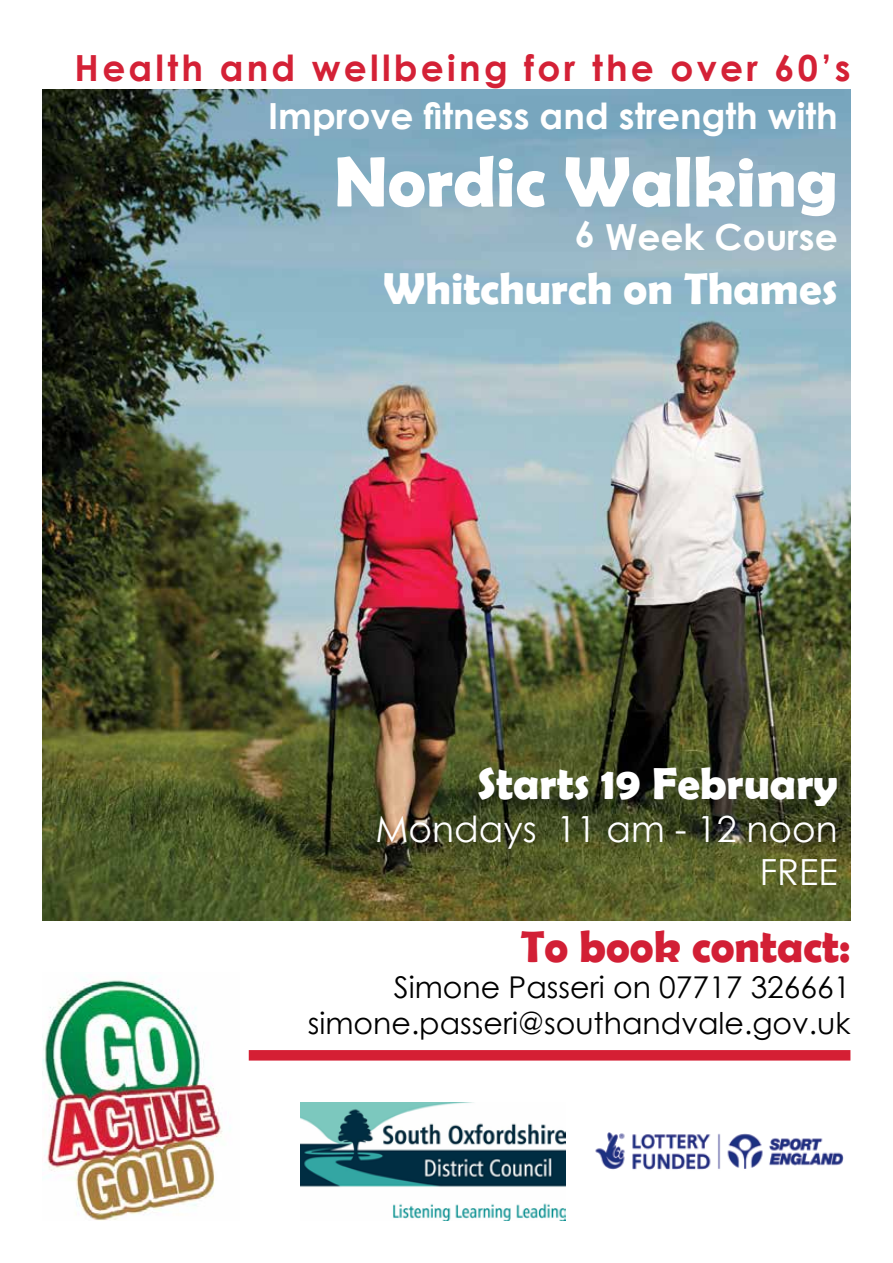
<style>
.page{position:relative;width:893px;height:1263px;background:#fff}
.page>*{position:absolute;margin:0;border:0;box-sizing:border-box;transform-origin:0 0}
.t1{font:700 72px "Berlin Sans FB Demi";color:#fff}
.t2{font:700 45px "Berlin Sans FB Demi";color:#fff}
.t3{font:700 45px "Berlin Sans FB Demi";color:#d21f35}
.t4{font:700 36px "Century Gothic";color:#fff}
.t5{font:700 36px "Century Gothic";letter-spacing:.09em;color:#d42136}
.t6{font:36px/43.2px "Century Gothic";color:#fff;text-align:right}
.t7{font:30px/36px "Century Gothic";color:#000;text-align:right}
</style>
<div class="page">
<img style="left:43px;top:89px;width:807px;height:832px">
<img style="left:43px;top:977px;width:180px;height:243px">
<img style="left:301px;top:1102px;width:265px;height:118px">
<img style="left:595px;top:1132px;width:249px;height:38px">
<div style="left:249px;top:1050px;width:601px;height:10px;background:#d51f34"></div>
<p class="t5" style="left:75px;top:41px;width:777px">Health and wellbeing for the over 60’s</p>
<p class="t4" style="left:268px;top:89px;width:571px">Improve fitness and strength with</p>
<h1 class="t1" style="left:334px;top:140px;width:505px">Nordic Walking</h1>
<p class="t4" style="left:575px;top:209px;width:264px">6 Week Course</p>
<h2 class="t2" style="left:383px;top:262px;width:456px">Whitchurch on Thames</h2>
<h2 class="t2" style="left:477px;top:757px;width:362px">Starts 19 February</h2>
<p class="t6" style="left:376px;top:807px;width:464px">Mondays 11 am - 12 noon<br>FREE</p>
<h2 class="t3" style="left:521px;top:921px;width:331px">To book contact:</h2>
<p class="t7" style="left:308px;top:969px;width:544px">Simone Passeri on 07717 326661 simone.passeri@southandvale.gov.uk</p>
</div>
